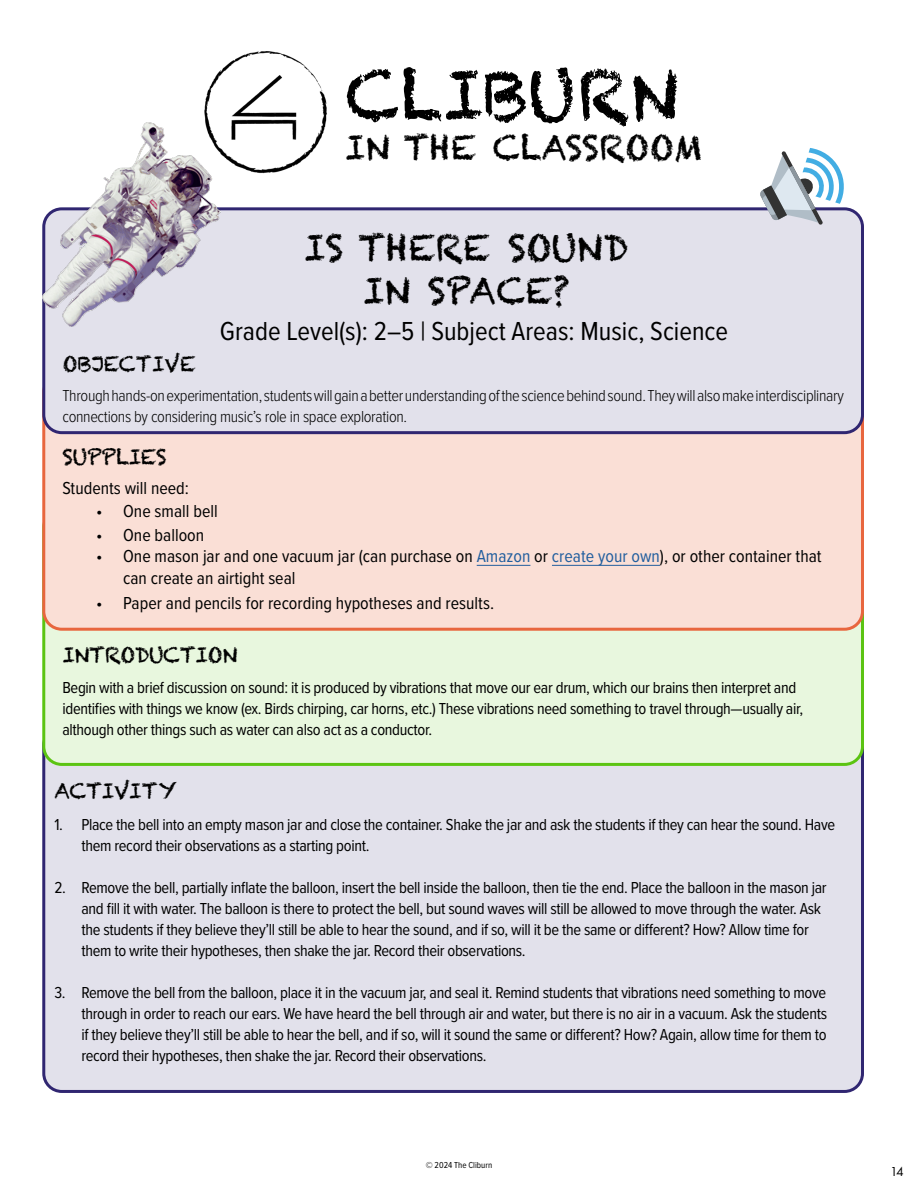
<style>
.page{position:relative;width:918px;height:1188px;background:#fff}
.page>*{position:absolute;margin:0;border:0;box-sizing:border-box;transform-origin:0 0}
.t1{font:67.8px "Chalkduster";color:#000}
.t2{font:36px/43.2px "Chalkduster";color:#000;text-align:center}
.t3{font:33.9px "Chalkduster";color:#000}
.t4{font:27px "Proxima Nova Cond";color:#000}
.t5{font:21px "Chalkduster";letter-spacing:-.02em;color:#000}
.t6{font:21px "Chalkduster";color:#000}
.t7{font:18px/21px "Proxima Nova Cond";color:#000}
.t8{font:16.5px/21px "Proxima Nova Cond";letter-spacing:-.02em;color:#000}
.t9{font:300 16.5px/21px "Proxima Nova Cond";letter-spacing:-.02em;color:#000}
.t10{font:13.5px "Futura PT";color:#000}
.t11{font:9px "Proxima Nova Cond";color:#000}
.s1{color:#215e9e}
</style>
<div class="page">
<div style="left:44px;top:727px;width:818px;height:364px;background:#e2e1eb;border-radius:18px"></div>
<div style="left:44px;top:509px;width:818px;height:255px;background:#e8f7de;border-radius:18px"></div>
<div style="left:42px;top:508px;width:822px;height:258px;border:3px solid #5bc412;border-radius:18px"></div>
<div style="left:44px;top:374px;width:818px;height:255px;background:#fadfd6;border-radius:18px"></div>
<div style="left:42px;top:372px;width:822px;height:259px;border:3px solid #e8663e;border-radius:18px"></div>
<div style="left:44px;top:209px;width:818px;height:224px;background:#e2e1eb;border-radius:18px"></div>
<div style="left:42px;top:207px;width:822px;height:227px;border:3px solid #302671;border-radius:18px"></div>
<img style="left:204px;top:51px;width:123px;height:123px">
<hr style="left:477px;top:565px;width:53px;height:1px;background:#215e9e">
<hr style="left:552px;top:565px;width:108px;height:1px;background:#215e9e">
<img style="left:43px;top:123px;width:178px;height:204px">
<svg style="left:760px;top:148px;width:85px;height:77px"></svg>
<h1 class="t1" style="left:345px;top:55px;width:334px">CLIBURN</h1>
<h3 class="t3" style="left:345px;top:127px;width:359px">IN THE CLASSROOM</h3>
<h2 class="t2" style="left:304px;top:226px;width:326px">IS THERE SOUND<br>IN SPACE?</h2>
<h3 class="t4" style="left:220px;top:311px;width:510px">Grade Level(s): 2–5 | Subject Areas: Music, Science</h3>
<p class="t6" style="left:62px;top:351px;width:135px">OBJECTIVE</p>
<p class="t9" style="left:62px;top:385px;width:783px">Through hands-on experimentation, students will gain a better understanding of the science behind sound. They will also make interdisciplinary connections by considering music’s role in space exploration.</p>
<p class="t5" style="left:62px;top:444px;width:106px">SUPPLIES</p>
<p class="t7" style="left:62px;top:476px;width:128px">Students will need:</p>
<p class="t7" style="left:96px;top:500px;width:123px">• One small bell</p>
<p class="t7" style="left:96px;top:524px;width:110px">• One balloon</p>
<p class="t7" style="left:123px;top:545px;width:700px;text-indent:-27px">• One mason jar and one vacuum jar (can purchase on <span class="s1">Amazon</span> or <span class="s1">create your own</span>), or other container that can create an airtight seal</p>
<p class="t7" style="left:96px;top:592px;width:399px">• Paper and pencils for recording hypotheses and results.</p>
<p class="t5" style="left:62px;top:642px;width:176px">INTRODUCTION</p>
<p class="t8" style="left:62px;top:676px;width:742px">Begin with a brief discussion on sound: it is produced by vibrations that move our ear drum, which our brains then interpret and identifies with things we know (ex. Birds chirping, car horns, etc.) These vibrations need something to travel through—usually air, although other things such as water can also act as a conductor.</p>
<p class="t5" style="left:54px;top:779px;width:124px">ACTIVITY</p>
<p class="t8" style="left:81px;top:813px;width:755px;text-indent:-27px">1. Place the bell into an empty mason jar and close the container. Shake the jar and ask the students if they can hear the sound. Have them record their observations as a starting point.</p>
<p class="t8" style="left:81px;top:876px;width:747px;text-indent:-27px">2. Remove the bell, partially inflate the balloon, insert the bell inside the balloon, then tie the end. Place the balloon in the mason jar and fill it with water. The balloon is there to protect the bell, but sound waves will still be allowed to move through the water. Ask the students if they believe they’ll still be able to hear the sound, and if so, will it be the same or different? How? Allow time for them to write their hypotheses, then shake the jar. Record their observations.</p>
<p class="t8" style="left:81px;top:981px;width:747px;text-align:justify;text-indent:-27px">3. Remove the bell from the balloon, place it in the vacuum jar, and seal it. Remind students that vibrations need something to move through in order to reach our ears. We have heard the bell through air and water, but there is no air in a vacuum. Ask the students if they believe they’ll still be able to hear the bell, and if so, will it sound the same or different? How? Again, allow time for them to record their hypotheses, then shake the jar. Record their observations.</p>
<p class="t11" style="left:426px;top:1158px;width:68px">© 2024 The Cliburn</p>
<p class="t10" style="left:890px;top:1164px;width:15px">14</p>
</div>
